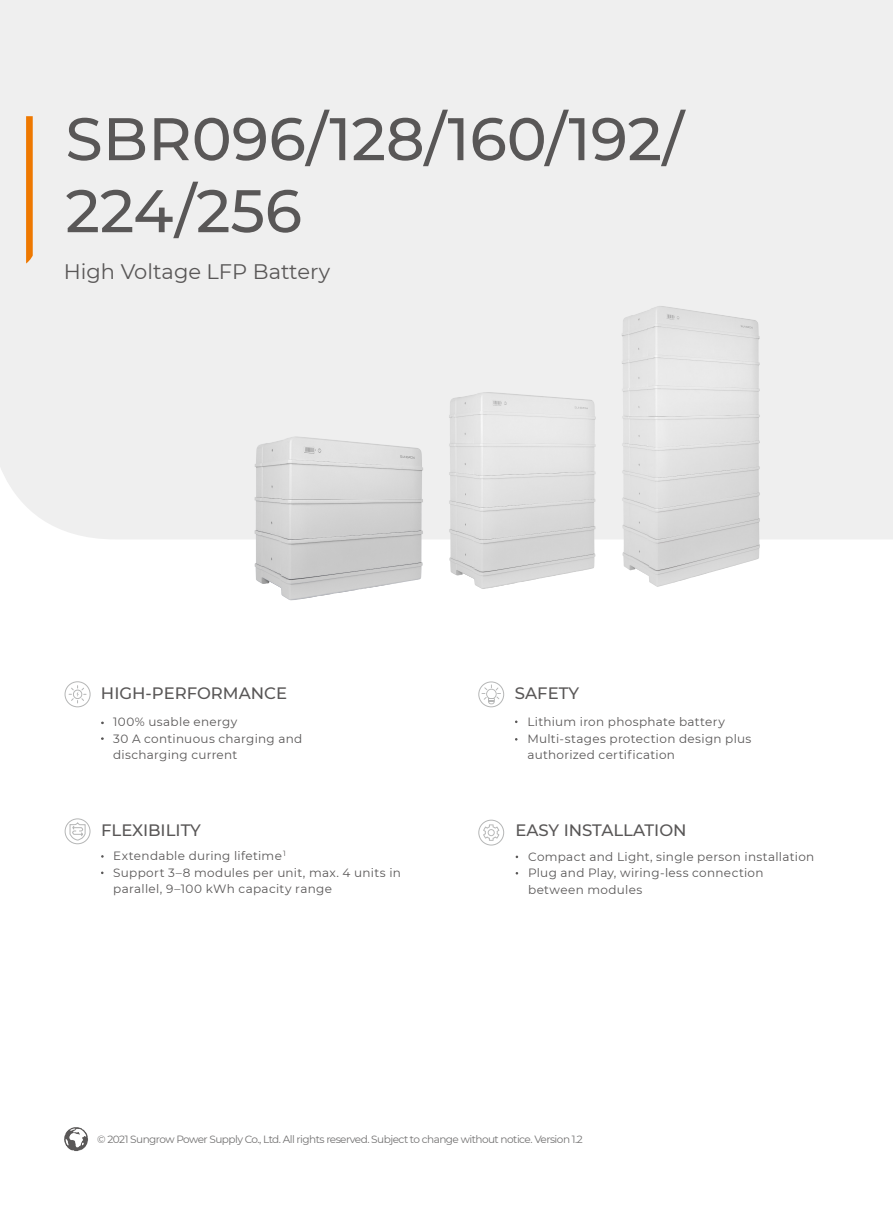
<style>
.page{position:relative;width:893px;height:1212px;background:#fff}
.page>*{position:absolute;margin:0;border:0;box-sizing:border-box;transform-origin:0 0}
.t1{font:500 60px/72px "Montserrat";color:#595757}
.t2{font:21px "Montserrat";color:#595757}
.t3{font:500 16.5px "Montserrat";color:#595757}
.t4{font:12px/16.5px "Montserrat";letter-spacing:.025em;color:#595757}
.t5{font:10.5px "Montserrat";letter-spacing:-.05em;color:#727171}
.t6{font:7.5px "Montserrat";color:#595757}
</style>
<div class="page">
<img style="left:64px;top:1127px;width:24px;height:25px">
<div style="left:0;top:0;width:893px;height:539px;background:#efefef"></div>
<svg style="left:26px;top:116px;width:7px;height:147px"></svg>
<svg style="left:68px;top:685px;width:19px;height:19px"></svg>
<div style="left:65px;top:681px;width:26px;height:26px;border:1px solid #b5b6b6;border-radius:50%"></div>
<div style="left:478px;top:681px;width:26px;height:26px;border:1px solid #b5b6b6;border-radius:50%"></div>
<svg style="left:481px;top:684px;width:20px;height:20px"></svg>
<div style="left:65px;top:818px;width:25px;height:26px;border:1px solid #b5b6b6;border-radius:50%"></div>
<svg style="left:69px;top:822px;width:17px;height:19px"></svg>
<div style="left:478px;top:820px;width:26px;height:25px;border:1px solid #b5b6b6;border-radius:50%"></div>
<svg style="left:483px;top:824px;width:16px;height:17px"></svg>
<img style="left:247px;top:422px;width:179px;height:179px">
<img style="left:441px;top:387px;width:164px;height:202px">
<img style="left:612px;top:302px;width:159px;height:285px">
<h1 class="t1" style="left:65px;top:100px;width:620px">SBR096/128/160/192/<br>224/256</h1>
<h2 class="t2" style="left:64px;top:257px;width:268px">High Voltage LFP Battery</h2>
<h3 class="t3" style="left:101px;top:681px;width:188px">HIGH-PERFORMANCE</h3>
<h3 class="t3" style="left:515px;top:681px;width:66px">SAFETY</h3>
<p class="t4" style="left:113px;top:713px;width:191px">100% usable energy<br>30 A continuous charging and discharging current</p>
<p class="t4" style="left:527px;top:713px;width:226px">Lithium iron phosphate battery<br>Multi-stages protection design plus authorized certification</p>
<h3 class="t3" style="left:101px;top:819px;width:101px">FLEXIBILITY</h3>
<h3 class="t3" style="left:515px;top:819px;width:173px">EASY INSTALLATION</h3>
<p class="t6" style="left:283px;top:848px;width:4px">1</p>
<p class="t4" style="left:113px;top:847px;width:289px">Extendable during lifetime<br>Support 3–8 modules per unit, max. 4 units in parallel, 9–100 kWh capacity range</p>
<p class="t4" style="left:528px;top:847px;width:288px">Compact and Light, single person installation<br>Plug and Play, wiring-less connection between modules</p>
<p class="t5" style="left:97px;top:1132px;width:487px">© 2021 Sungrow Power Supply Co., Ltd. All rights reserved. Subject to change without notice. Version 1.2</p>
</div>
